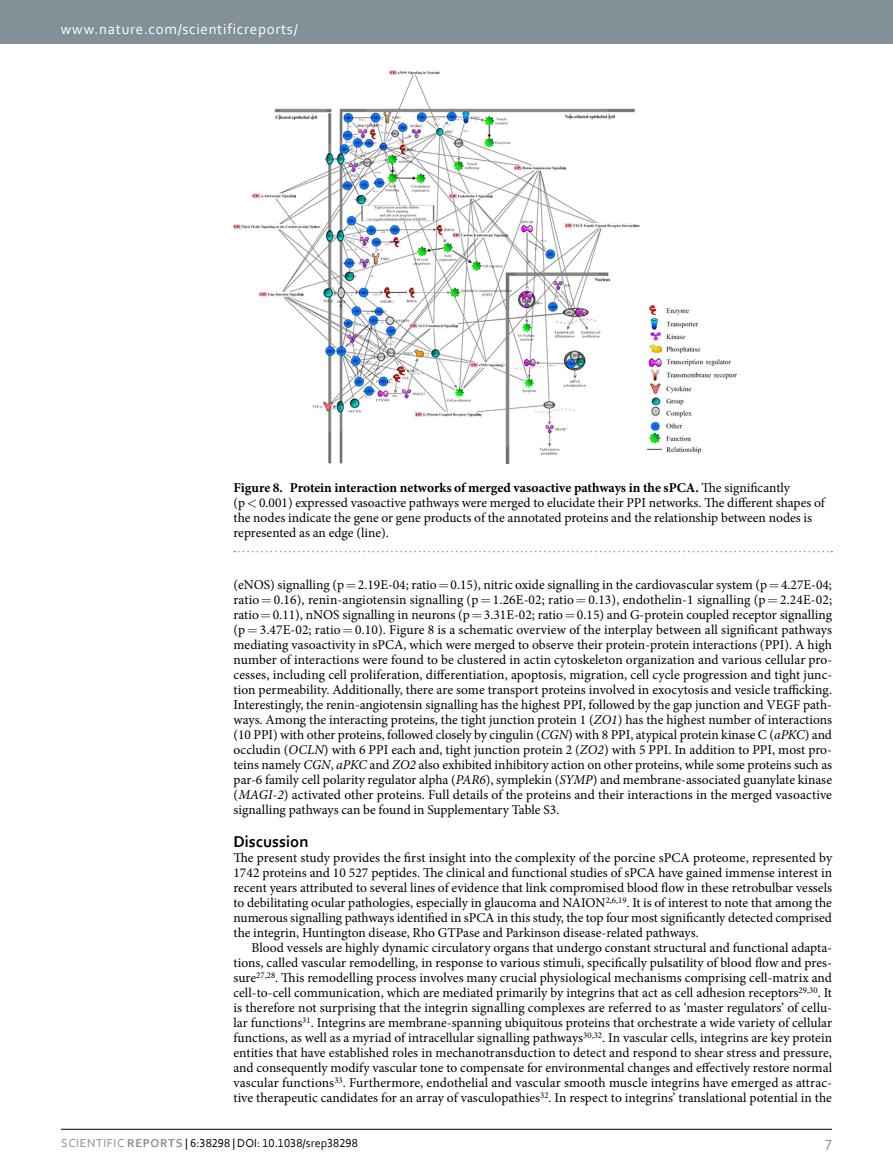
<style>
.page{position:relative;width:893px;height:1174px;background:#fff}
.page>*{position:absolute;margin:0;border:0;box-sizing:border-box;transform-origin:0 0}
.t1{font:700 16.5px "Corbel";color:#000}
.t2{font:15px "Corbel";letter-spacing:.045em;color:#fff}
.t3{font:15px "Corbel";color:#839097}
.t4{font:13.5px/15px "Minion Pro";color:#000;text-align:justify}
.t5{font:12px "Corbel";color:#000}
.s1{font-weight:700}
.s2{font-style:italic}
.s3{color:#839097}
.s4{font-weight:700;color:#839097}
</style>
<div class="page">
<div style="left:0;top:0;width:893px;height:43px;background:#839097"></div>
<hr style="left:61px;top:1129px;width:771px;height:1px;background:#000">
<img style="left:233px;top:70px;width:504px;height:394px">
<svg style="left:234px;top:551px;width:598px;height:1px"></svg>
<p class="t2" style="left:61px;top:19px;width:238px">www.nature.com/scientificreports/</p>
<p class="t4" style="left:233px;top:480px;width:593px;text-align:left"><span class="s1">Figure 8. Protein interaction networks of merged vasoactive pathways in the sPCA.</span> The significantly<br>(p 0.001) expressed vasoactive pathways were merged to elucidate their PPI networks. The different shapes of the nodes indicate the gene or gene products of the annotated proteins and the relationship between nodes is represented as an edge (line).</p>
<p class="t4" style="left:233px;top:577px;width:600px">(eNOS) signalling (p 2.19E-04; ratio 0.15), nitric oxide signalling in the cardiovascular system (p 4.27E-04; ratio 0.16), renin-angiotensin signalling (p 1.26E-02; ratio 0.13), endothelin-1 signalling (p 2.24E-02; ratio 0.11), nNOS signalling in neurons (p 3.31E-02; ratio 0.15) and G-protein coupled receptor signalling (p 3.47E-02; ratio 0.10). Figure 8 is a schematic overview of the interplay between all significant pathways mediating vasoactivity in sPCA, which were merged to observe their protein-protein interactions (PPI). A high number of interactions were found to be clustered in actin cytoskeleton organization and various cellular pro&shy;cesses, including cell proliferation, differentiation, apoptosis, migration, cell cycle progression and tight junc&shy;tion permeability. Additionally, there are some transport proteins involved in exocytosis and vesicle trafficking.<br>Interestingly, the renin-angiotensin signalling has the highest PPI, followed by the gap junction and VEGF path&shy;ways. Among the interacting proteins, the tight junction protein 1 (<span class="s2">ZO1</span>) has the highest number of interactions (10 PPI) with other proteins, followed closely by cingulin (<span class="s2">CGN</span>) with 8 PPI, atypical protein kinase C (<span class="s2">aPKC</span>) and occludin (<span class="s2">OCLN</span>) with 6 PPI each and, tight junction protein 2 (<span class="s2">ZO2</span>) with 5 PPI. In addition to PPI, most pro&shy;teins namely <span class="s2">CGN</span>, <span class="s2">aPKC</span> and <span class="s2">ZO2</span> also exhibited inhibitory action on other proteins, while some proteins such as par-6 family cell polarity regulator alpha (<span class="s2">PAR6</span>), symplekin (<span class="s2">SYMP</span>) and membrane-associated guanylate kinase (<span class="s2">MAGI-2</span>) activated other proteins. Full details of the proteins and their interactions in the merged vasoactive signalling pathways can be found in Supplementary Table S3.</p>
<p class="t1" style="left:233px;top:831px;width:77px">Discussion</p>
<p class="t4" style="left:233px;top:850px;width:600px">The present study provides the first insight into the complexity of the porcine sPCA proteome, represented by 1742 proteins and 10 527 peptides. The clinical and functional studies of sPCA have gained immense interest in recent years attributed to several lines of evidence that link compromised blood flow in these retrobulbar vessels to debilitating ocular pathologies, especially in glaucoma and NAION<sup>2,6,19</sup>. It is of interest to note that among the numerous signalling pathways identified in sPCA in this study, the top four most significantly detected comprised the integrin, Huntington disease, Rho GTPase and Parkinson disease-related pathways.</p>
<p class="t4" style="left:233px;top:940px;width:600px;text-indent:18px">Blood vessels are highly dynamic circulatory organs that undergo constant structural and functional adapta&shy;tions, called vascular remodelling, in response to various stimuli, specifically pulsatility of blood flow and pres&shy;sure<sup>27,28</sup>. This remodelling process involves many crucial physiological mechanisms comprising cell-matrix and cell-to-cell communication, which are mediated primarily by integrins that act as cell adhesion receptors<sup>29,30</sup>. It is therefore not surprising that the integrin signalling complexes are referred to as ‘master regulators’ of cellu&shy;lar functions<sup>31</sup>. Integrins are membrane-spanning ubiquitous proteins that orchestrate a wide variety of cellular functions, as well as a myriad of intracellular signalling pathways<sup>30,32</sup>. In vascular cells, integrins are key protein entities that have established roles in mechanotransduction to detect and respond to shear stress and pressure, and consequently modify vascular tone to compensate for environmental changes and effectively restore normal vascular functions<sup>33</sup>. Furthermore, endothelial and vascular smooth muscle integrins have emerged as attrac&shy;tive therapeutic candidates for an array of vasculopathies<sup>32</sup>. In respect to integrins’ translational potential in the</p>
<p class="t5" style="left:61px;top:1135px;width:298px"><span class="s3">Scientific</span> <span class="s4">Reports</span> | 6:38298 | DOI: 10.1038/srep38298</p>
<p class="t3" style="left:826px;top:1132px;width:8px">7</p>
</div>
